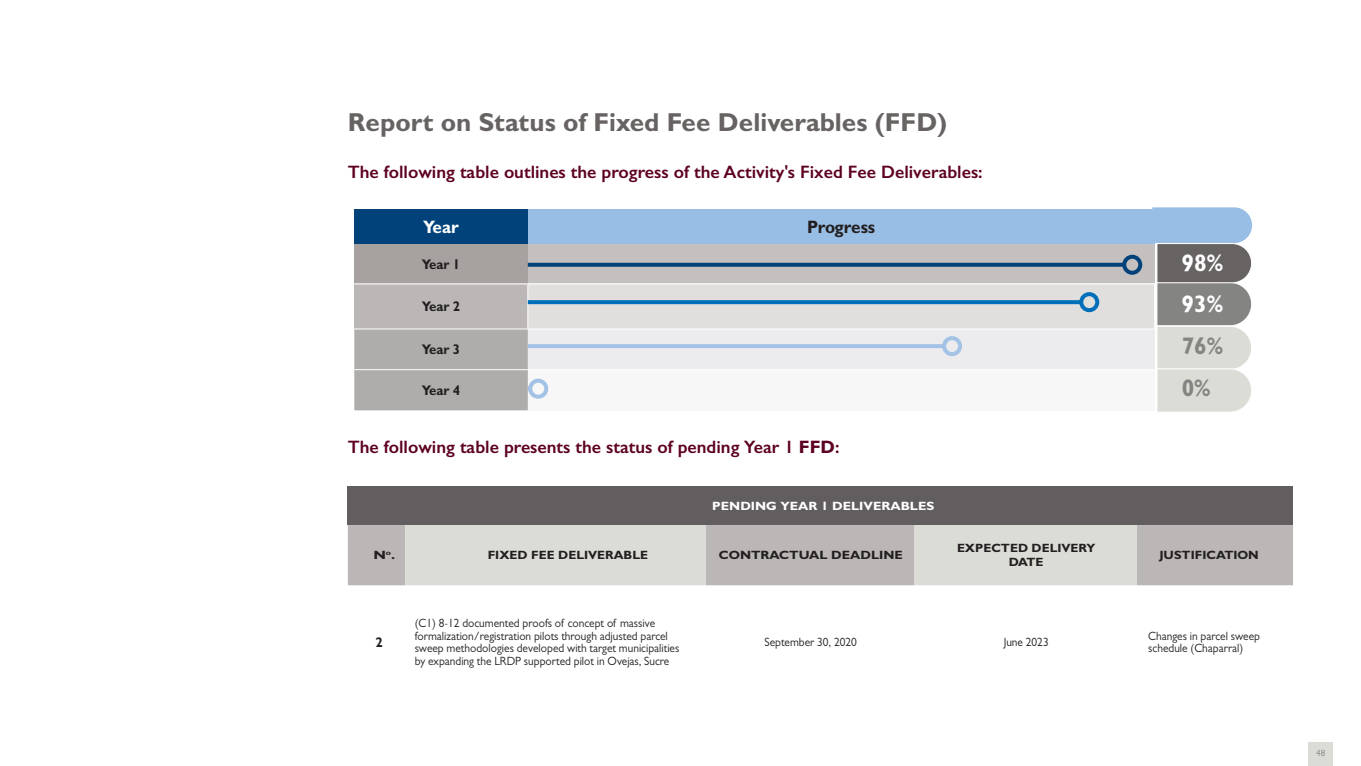
<style>
.page{position:relative;width:1361px;height:766px;background:#fff}
.page>*{position:absolute;margin:0;border:0;box-sizing:border-box;transform-origin:0 0}
.t1{font:700 26px "Gill Sans";color:#676362}
.t2{font:700 24px "Gill Sans";color:#fff;scale:.95 1}
.t3{font:700 24px "Gill Sans";color:#848482;scale:.95 1}
.t4{font:600 18px "Gill Sans";color:#5d0023}
.t5{font:700 18px "Gill Sans";letter-spacing:-.02em;color:#231f20;scale:.95 1}
.t6{font:700 18px "Gill Sans";color:#fff;scale:.95 1}
.t7{font:700 14px "Gill Sans";letter-spacing:-.005em;color:#231f20;scale:.95 1}
.t8{font:12px/12.3px "Gill Sans MT Pro";color:#231f20;scale:.95 1}
.t9{font:700 12px/14.4px "Gill Sans";color:#231f20;text-align:center;scale:1.05 1}
.t10{font:700 12px "Gill Sans";color:#fff;scale:1.1 1}
.t11{font:700 12px "Gill Sans";color:#231f20;scale:1.1 1}
.t12{font:700 12px "Gill Sans";color:#231f20;scale:1.25 1}
.t13{font:300 9px "Gill Sans";color:#676362}
.s1{font-weight:700}
</style>
<div class="page">
<div style="left:1308px;top:741px;width:24px;height:24px;background:#dcdcd6"></div>
<div style="left:354px;top:208px;width:174px;height:36px;background:#01427a"></div>
<div style="left:528px;top:208px;width:626px;height:36px;background:#98bee5"></div>
<div style="left:354px;top:244px;width:174px;height:40px;background:#a7a2a0"></div>
<div style="left:528px;top:244px;width:626px;height:40px;background:#c4c0bf"></div>
<div style="left:354px;top:284px;width:174px;height:45px;background:#bab7b6"></div>
<div style="left:528px;top:284px;width:626px;height:45px;background:#e0dfde"></div>
<div style="left:528px;top:329px;width:626px;height:40px;background:#ececee"></div>
<div style="left:528px;top:369px;width:626px;height:41px;background:#f6f7f6"></div>
<hr style="left:354px;top:283px;width:174px;height:1px;background:#fff">
<hr style="left:354px;top:328px;width:174px;height:1px;background:#fff">
<hr style="left:528px;top:283px;width:627px;height:1px;background:#fff">
<hr style="left:527px;top:284px;width:1px;height:44px;background:#fff">
<hr style="left:528px;top:328px;width:627px;height:1px;background:#fff">
<hr style="left:528px;top:369px;width:626px;height:1px;background:#fff">
<div style="left:348px;top:486px;width:945px;height:39px;background:#625e5f"></div>
<div style="left:348px;top:525px;width:945px;height:60px;background:#bab7b6"></div>
<svg style="left:405px;top:525px;width:732px;height:60px;background:#d2d1cc"></svg>
<svg style="left:528px;top:263px;width:594px;height:4px;background:#0c497d"></svg>
<div style="left:1122px;top:255px;width:20px;height:20px;border:4px solid #01427a;border-radius:50%"></div>
<svg style="left:528px;top:300px;width:551px;height:4px;background:#0973ba"></svg>
<div style="left:1079px;top:292px;width:20px;height:20px;border:4px solid #006fb9;border-radius:50%"></div>
<hr style="left:528px;top:344px;width:416px;height:4px;background:#a3c2e5">
<div style="left:942px;top:336px;width:20px;height:20px;border:4px solid #a3c2e5;border-radius:50%"></div>
<div style="left:354px;top:329px;width:176px;height:81px;background:#aeadab"></div>
<div style="left:528px;top:378px;width:20px;height:20px;border:4px solid #a3c2e5;border-radius:50%"></div>
<svg style="left:1152px;top:207px;width:100px;height:205px;background:#afb5b9"></svg>
<h1 class="t1" style="left:348px;top:106px;width:601px">Report on Status of Fixed Fee Deliverables (FFD)</h1>
<h3 class="t4" style="left:348px;top:161px;width:636px">The following table outlines the progress of the Activity's Fixed Fee Deliverables:</h3>
<h3 class="t6" style="left:423px;top:215px;width:39px">Year</h3>
<h3 class="t5" style="left:807px;top:215px;width:73px">Progress</h3>
<p class="t7" style="left:422px;top:255px;width:42px">Year 1</p>
<p class="t7" style="left:422px;top:298px;width:42px">Year 2</p>
<p class="t7" style="left:422px;top:340px;width:42px">Year 3</p>
<p class="t7" style="left:422px;top:381px;width:42px">Year 4</p>
<h3 class="t4" style="left:348px;top:436px;width:493px">The following table presents the status of pending Year 1 <span class="s1">FFD</span>:</h3>
<p class="t10" style="left:712px;top:498px;width:203px">PENDING YEAR 1 DELIVERABLES</p>
<h2 class="t2" style="left:1181px;top:247px;width:45px">98%</h2>
<h2 class="t2" style="left:1181px;top:288px;width:45px">93%</h2>
<h2 class="t3" style="left:1181px;top:331px;width:45px">76%</h2>
<h2 class="t3" style="left:1181px;top:373px;width:32px">0%</h2>
<p class="t12" style="left:373px;top:547px;width:19px">N<sup>o</sup>.</p>
<p class="t9" style="left:488px;top:547px;width:154px">FIXED FEE DELIVERABLE</p>
<p class="t11" style="left:719px;top:547px;width:169px">CONTRACTUAL DEADLINE</p>
<p class="t9" style="left:957px;top:540px;width:133px">EXPECTED DELIVERY<br>DATE</p>
<p class="t9" style="left:1159px;top:547px;width:96px">JUSTIFICATION</p>
<p class="t7" style="left:376px;top:633px;width:9px">2</p>
<p class="t8" style="left:415px;top:617px;width:280px">(C1) 8-12 documented proofs of concept of massive formalization/registration pilots through adjusted parcel sweep methodologies developed with target municipalities by expanding the LRDP supported pilot in Ovejas, Sucre</p>
<p class="t8" style="left:764px;top:635px;width:99px">September 30, 2020</p>
<p class="t8" style="left:1003px;top:635px;width:49px">June 2023</p>
<p class="t8" style="left:1148px;top:629px;width:119px">Changes in parcel sweep schedule (Chaparral)</p>
<p class="t13" style="left:1316px;top:747px;width:10px">48</p>
</div>
